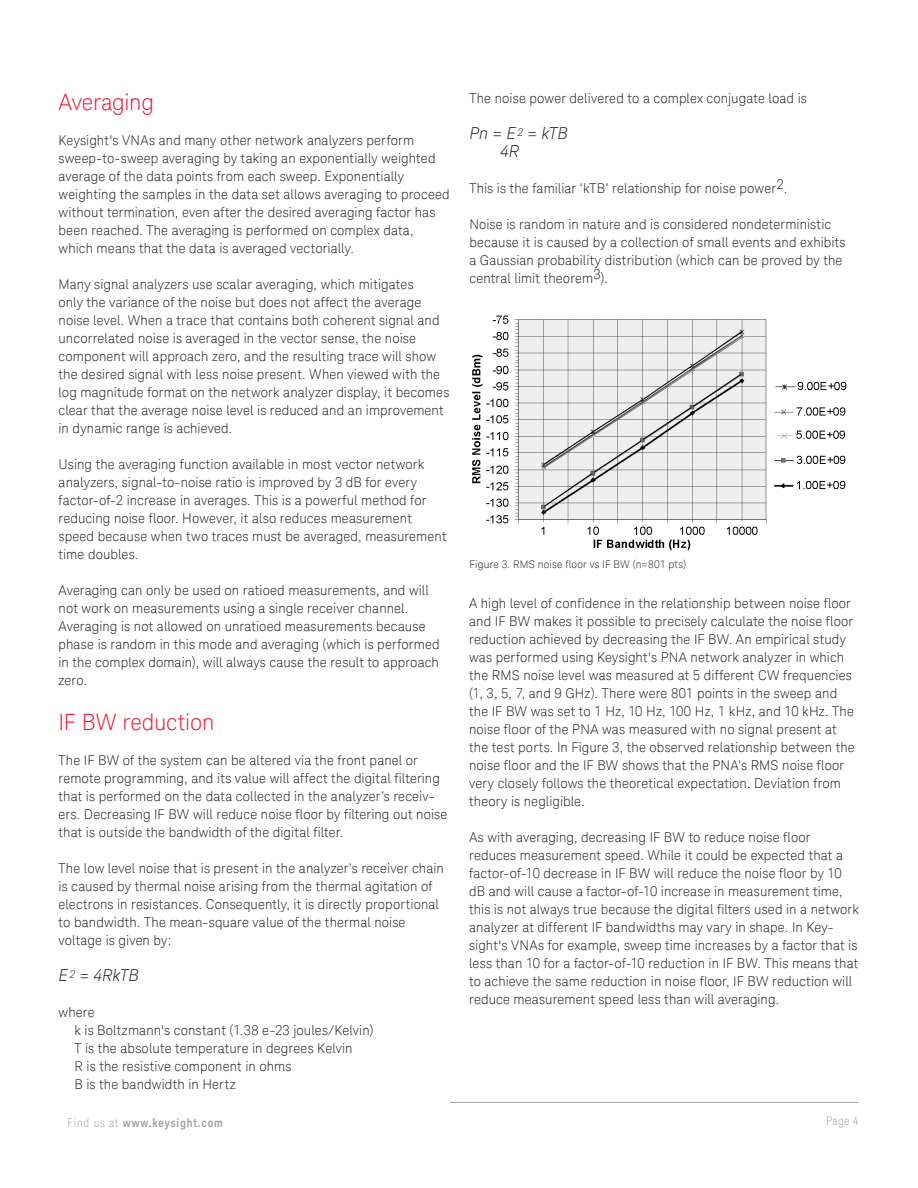
<style>
.page{position:relative;width:918px;height:1188px;background:#fff}
.page>*{position:absolute;margin:0;border:0;box-sizing:border-box;transform-origin:0 0}
.K_Heading_1{font:300 22.5px "Keysight Sans";letter-spacing:-.01em;color:#ed1a36}
.K_Body_Text{font:italic 300 16.5px "Keysight Sans";letter-spacing:-.01em;color:#231f20}
.K_Body_Text-2{font:300 13.5px/18px "Keysight Sans";letter-spacing:.01em;color:#231f20}
.t1{font:700 12px "Keysight Sans Condensed";letter-spacing:.07em;color:#a4a1a9}
.t2{font:300 condensed 12px "Keysight Sans";color:#a4a1a9}
.K_Captions{font:300 10.5px "Keysight Sans";letter-spacing:.02em;color:#231f20}
.s1{font-family:"Keysight Sans";font-weight:300;font-stretch:condensed}
</style>
<div class="page">
<hr style="left:59px;top:1102px;width:800px;height:1px;background:#a4a1a9">
<div style="left:59px;top:94px;width:391px;height:1009px;background:#fff"></div>
<img style="left:472px;top:315px;width:375px;height:236px">
<p class="K_Heading_1" style="left:59px;top:89px;width:97px">Averaging</p>
<p class="K_Body_Text-2" style="left:59px;top:131px;width:393px">Keysight's VNAs and many other network analyzers perform sweep-to-sweep averaging by taking an exponentially weighted average of the data points from each sweep. Exponentially weighting the samples in the data set allows averaging to proceed without termination, even after the desired averaging factor has been reached. The averaging is performed on complex data, which means that the data is averaged vectorially.</p>
<p class="K_Body_Text-2" style="left:59px;top:275px;width:392px">Many signal analyzers use scalar averaging, which mitigates<br>only the variance of the noise but does not affect the average noise level. When a trace that contains both coherent signal and uncorrelated noise is averaged in the vector sense, the noise component will approach zero, and the resulting trace will show the desired signal with less noise present. When viewed with the log magnitude format on the network analyzer display, it becomes clear that the average noise level is reduced and an improvement in dynamic range is achieved.</p>
<p class="K_Body_Text-2" style="left:59px;top:455px;width:390px">Using the averaging function available in most vector network analyzers, signal-to-noise ratio is improved by 3 dB for every factor-of-2 increase in averages. This is a powerful method for reducing noise floor. However, it also reduces measurement speed because when two traces must be averaged, measurement time doubles.</p>
<p class="K_Body_Text-2" style="left:59px;top:581px;width:383px">Averaging can only be used on ratioed measurements, and will not work on measurements using a single receiver channel.<br>Averaging is not allowed on unratioed measurements because phase is random in this mode and averaging (which is performed in the complex domain), will always cause the result to approach zero.</p>
<p class="K_Heading_1" style="left:59px;top:709px;width:157px">IF BW reduction</p>
<p class="K_Body_Text-2" style="left:59px;top:751px;width:390px">The IF BW of the system can be altered via the front panel or remote programming, and its value will affect the digital filtering that is performed on the data collected in the analyzer’s receiv&shy;ers. Decreasing IF BW will reduce noise floor by filtering out noise that is outside the bandwidth of the digital filter.</p>
<p class="K_Body_Text-2" style="left:59px;top:859px;width:387px">The low level noise that is present in the analyzer’s receiver chain is caused by thermal noise arising from the thermal agitation of electrons in resistances. Consequently, it is directly proportional to bandwidth. The mean-square value of the thermal noise voltage is given by:</p>
<p class="K_Body_Text" style="left:59px;top:966px;width:82px">E <sup>2</sup> = 4RkTB</p>
<p class="K_Body_Text-2" style="left:59px;top:1003px;width:38px">where</p>
<p class="K_Body_Text-2" style="left:74px;top:1021px;width:301px">k is Boltzmann's constant (1.38 e-23 joules/Kelvin)</p>
<p class="K_Body_Text-2" style="left:74px;top:1039px;width:280px">T is the absolute temperature in degrees Kelvin</p>
<p class="K_Body_Text-2" style="left:74px;top:1057px;width:218px">R is the resistive component in ohms</p>
<p class="K_Body_Text-2" style="left:74px;top:1075px;width:163px">B is the bandwidth in Hertz</p>
<p class="K_Body_Text-2" style="left:469px;top:90px;width:339px">The noise power delivered to a complex conjugate load is</p>
<p class="K_Body_Text" style="left:469px;top:124px;width:100px">Pn = E <sup>2</sup> = kTB</p>
<p class="K_Body_Text" style="left:500px;top:142px;width:21px">4R</p>
<p class="K_Body_Text-2" style="left:469px;top:180px;width:320px">This is the familiar ‘kTB’ relationship for noise power2.</p>
<p class="K_Body_Text-2" style="left:469px;top:216px;width:378px">Noise is random in nature and is considered nondeterministic because it is caused by a collection of small events and exhibits a Gaussian probability distribution (which can be proved by the central limit theorem3).</p>
<p class="K_Captions" style="left:469px;top:558px;width:218px">Figure 3. RMS noise floor vs IF BW (n=801 pts)</p>
<p class="K_Body_Text-2" style="left:469px;top:594px;width:387px">A high level of confidence in the relationship between noise floor and IF BW makes it possible to precisely calculate the noise floor reduction achieved by decreasing the IF BW. An empirical study was performed using Keysight's PNA network analyzer in which the RMS noise level was measured at 5 different CW frequencies (1, 3, 5, 7, and 9 GHz). There were 801 points in the sweep and the IF BW was set to 1 Hz, 10 Hz, 100 Hz, 1 kHz, and 10 kHz. The noise floor of the PNA was measured with no signal present at the test ports. In Figure 3, the observed relationship between the noise floor and the IF BW shows that the PNA’s RMS noise floor very closely follows the theoretical expectation. Deviation from theory is negligible.</p>
<p class="K_Body_Text-2" style="left:469px;top:828px;width:391px">As with averaging, decreasing IF BW to reduce noise floor reduces measurement speed. While it could be expected that a factor-of-10 decrease in IF BW will reduce the noise floor by 10 dB and will cause a factor-of-10 increase in measurement time, this is not always true because the digital filters used in a network analyzer at different IF bandwidths may vary in shape. In Key&shy;sight's VNAs for example, sweep time increases by a factor that is less than 10 for a factor-of-10 reduction in IF BW. This means that to achieve the same reduction in noise floor, IF BW reduction will reduce measurement speed less than will averaging.</p>
<p class="t1" style="left:68px;top:1115px;width:157px"><span class="s1">Find us at</span> www.keysight.com</p>
<p class="t2" style="left:826px;top:1113px;width:34px">Page 4</p>
</div>
